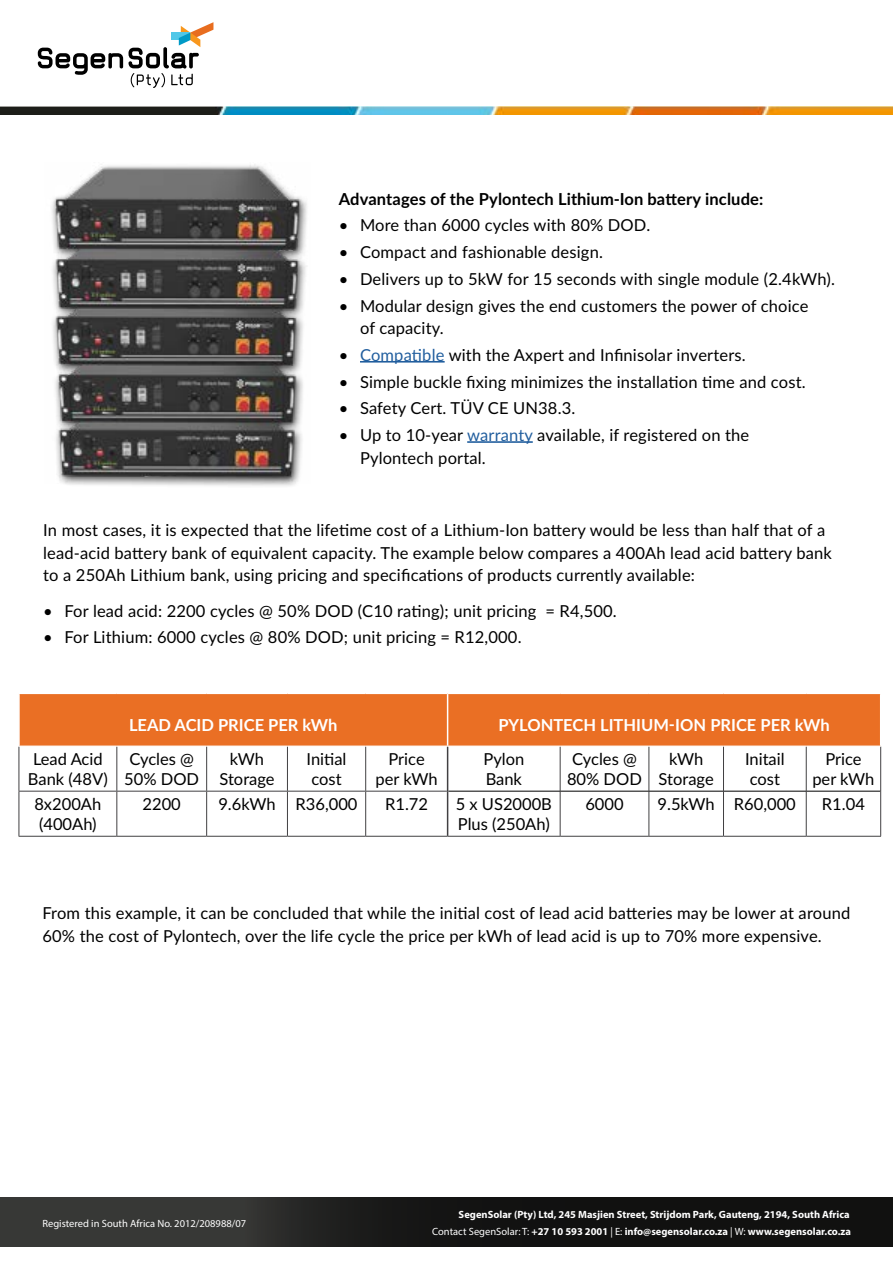
<style>
.page{position:relative;width:893px;height:1263px;background:#fff}
.page>*{position:absolute;margin:0;border:0;box-sizing:border-box;transform-origin:0 0}
.t1{font:16.5px/19.8px "Lato";letter-spacing:.01em;color:#000}
.t2{font:700 16.5px "Lato";letter-spacing:.01em;color:#000}
.t3{font:700 16.5px "Lato";color:#fff}
.t4{font:700 10.5px/17.1px "Myriad Pro";color:#fff;text-align:right}
.t5{font:10.5px "Myriad Pro";color:#fff}
.s1{color:#215e9e}
.s2{font-weight:400}
</style>
<div class="page">
<hr style="left:360px;top:361px;width:85px;height:2px;background:#215e9e">
<hr style="left:467px;top:441px;width:66px;height:2px;background:#215e9e">
<img style="left:51px;top:164px;width:256px;height:320px">
<div style="left:20px;top:694px;width:860px;height:52px;background:#ea6f24"></div>
<hr style="left:19px;top:746px;width:1px;height:45px;background:#414042">
<hr style="left:116px;top:746px;width:1px;height:45px;background:#414042">
<hr style="left:206px;top:746px;width:1px;height:45px;background:#414042">
<hr style="left:287px;top:746px;width:1px;height:45px;background:#414042">
<hr style="left:365px;top:746px;width:1px;height:45px;background:#414042">
<hr style="left:19px;top:791px;width:98px;height:1px;background:#414042">
<hr style="left:19px;top:791px;width:1px;height:45px;background:#414042">
<hr style="left:117px;top:791px;width:90px;height:1px;background:#414042">
<hr style="left:116px;top:791px;width:1px;height:45px;background:#414042">
<hr style="left:207px;top:791px;width:80px;height:1px;background:#414042">
<hr style="left:206px;top:791px;width:1px;height:45px;background:#414042">
<hr style="left:287px;top:791px;width:79px;height:1px;background:#414042">
<hr style="left:287px;top:791px;width:1px;height:45px;background:#414042">
<hr style="left:366px;top:791px;width:81px;height:1px;background:#414042">
<hr style="left:365px;top:791px;width:1px;height:45px;background:#414042">
<hr style="left:19px;top:836px;width:98px;height:1px;background:#414042">
<hr style="left:117px;top:836px;width:90px;height:1px;background:#414042">
<hr style="left:207px;top:836px;width:80px;height:1px;background:#414042">
<hr style="left:287px;top:836px;width:79px;height:1px;background:#414042">
<hr style="left:366px;top:836px;width:82px;height:1px;background:#414042">
<hr style="left:560px;top:746px;width:1px;height:45px;background:#414042">
<hr style="left:648px;top:746px;width:1px;height:45px;background:#414042">
<hr style="left:723px;top:746px;width:1px;height:45px;background:#414042">
<hr style="left:806px;top:746px;width:1px;height:45px;background:#414042">
<hr style="left:880px;top:746px;width:1px;height:45px;background:#414042">
<hr style="left:560px;top:791px;width:1px;height:45px;background:#414042">
<hr style="left:648px;top:791px;width:1px;height:45px;background:#414042">
<hr style="left:723px;top:791px;width:1px;height:45px;background:#414042">
<hr style="left:806px;top:791px;width:1px;height:45px;background:#414042">
<hr style="left:880px;top:791px;width:1px;height:45px;background:#414042">
<hr style="left:448px;top:836px;width:112px;height:1px;background:#414042">
<hr style="left:560px;top:836px;width:89px;height:1px;background:#414042">
<hr style="left:649px;top:836px;width:74px;height:1px;background:#414042">
<hr style="left:723px;top:836px;width:83px;height:1px;background:#414042">
<hr style="left:806px;top:836px;width:75px;height:1px;background:#414042">
<hr style="left:448px;top:791px;width:112px;height:1px;background:#000">
<hr style="left:560px;top:791px;width:89px;height:1px;background:#000">
<hr style="left:649px;top:791px;width:74px;height:1px;background:#000">
<hr style="left:723px;top:791px;width:83px;height:1px;background:#000">
<hr style="left:806px;top:791px;width:74px;height:1px;background:#000">
<hr style="left:447px;top:746px;width:1px;height:45px;background:#414042">
<hr style="left:447px;top:791px;width:1px;height:45px;background:#414042">
<hr style="left:447px;top:694px;width:1px;height:52px;background:#fff">
<hr style="left:18px;top:746px;width:99px;height:1px;background:#fff">
<hr style="left:117px;top:746px;width:90px;height:1px;background:#fff">
<hr style="left:287px;top:746px;width:79px;height:1px;background:#fff">
<hr style="left:366px;top:746px;width:82px;height:1px;background:#fff">
<hr style="left:560px;top:746px;width:89px;height:1px;background:#fff">
<hr style="left:723px;top:746px;width:83px;height:1px;background:#fff">
<hr style="left:806px;top:746px;width:75px;height:1px;background:#fff">
<div style="left:0;top:1197px;width:893px;height:50px;background:linear-gradient(to right,#393a38,#050504)"></div>
<svg style="left:38px;top:48px;width:85px;height:27px"></svg>
<svg style="left:129px;top:22px;width:84px;height:66px"></svg>
<img style="left:0;top:107px;width:893px;height:8px">
<p class="t2" style="left:339px;top:186px;width:426px">Advantages of the Pylontech Lithium-Ion battery include:</p>
<p class="t1" style="left:339px;top:215px;width:313px">• More than 6000 cycles with 80% DOD.</p>
<p class="t1" style="left:339px;top:242px;width:266px">• Compact and fashionable design.</p>
<p class="t1" style="left:339px;top:268px;width:498px">• Delivers up to 5kW for 15 seconds with single module (2.4kWh).</p>
<p class="t1" style="left:360px;top:294px;width:450px;line-height:22.5px;text-indent:-21px">• Modular design gives the end customers the power of choice of capacity.</p>
<p class="t1" style="left:339px;top:344px;width:408px">• <span class="s1">Compatible</span> with the Axpert and Infinisolar inverters.</p>
<p class="t1" style="left:339px;top:371px;width:468px">• Simple buckle fixing minimizes the installation time and cost.</p>
<p class="t1" style="left:339px;top:398px;width:238px">• Safety Cert. TÜV CE UN38.3.</p>
<p class="t1" style="left:360px;top:423px;width:391px;line-height:22.5px;text-indent:-21px">• Up to 10-year <span class="s1">warranty</span> available, if registered on the<br>Pylontech portal.</p>
<p class="t1" style="left:43px;top:518px;width:790px;line-height:22.5px">In most cases, it is expected that the lifetime cost of a Lithium-Ion battery would be less than half that of a lead-acid battery bank of equivalent capacity. The example below compares a 400Ah lead acid battery bank to a 250Ah Lithium bank, using pricing and specifications of products currently available:</p>
<p class="t1" style="left:43px;top:600px;width:575px">• For lead acid: 2200 cycles @ 50% DOD (C10 rating); unit pricing = R4,500.</p>
<p class="t1" style="left:43px;top:627px;width:480px">• For Lithium: 6000 cycles @ 80% DOD; unit pricing = R12,000.</p>
<p class="t3" style="left:129px;top:712px;width:210px">LEAD ACID PRICE PER kWh</p>
<p class="t3" style="left:499px;top:712px;width:333px">PYLONTECH LITHIUM-ION PRICE PER kWh</p>
<p class="t1" style="left:28px;top:749px;width:81px;text-align:center">Lead Acid<br>Bank (48V)</p>
<p class="t1" style="left:124px;top:749px;width:76px;text-align:center">Cycles @<br>50% DOD</p>
<p class="t1" style="left:219px;top:749px;width:57px;text-align:center">kWh<br>Storage</p>
<p class="t1" style="left:307px;top:749px;width:41px">Initial cost</p>
<p class="t1" style="left:376px;top:749px;width:64px;text-align:center">Price per kWh</p>
<p class="t1" style="left:483px;top:749px;width:42px">Pylon<br>Bank</p>
<p class="t1" style="left:567px;top:749px;width:76px;text-align:center">Cycles @<br>80% DOD</p>
<p class="t1" style="left:659px;top:749px;width:57px;text-align:center">kWh<br>Storage</p>
<p class="t1" style="left:745px;top:749px;width:41px">Initail cost</p>
<p class="t1" style="left:812px;top:749px;width:64px;text-align:center">Price per kWh</p>
<p class="t1" style="left:34px;top:794px;width:68px">8x200Ah (400Ah)</p>
<p class="t1" style="left:143px;top:794px;width:40px">2200</p>
<p class="t1" style="left:218px;top:794px;width:141px">9.6kWh R36,000</p>
<p class="t1" style="left:385px;top:794px;width:44px">R1.72</p>
<p class="t1" style="left:456px;top:794px;width:98px">5 x US2000B<br>Plus (250Ah)</p>
<p class="t1" style="left:585px;top:794px;width:40px">6000</p>
<p class="t1" style="left:657px;top:794px;width:140px">9.5kWh R60,000</p>
<p class="t1" style="left:822px;top:794px;width:44px">R1.04</p>
<p class="t1" style="left:42px;top:901px;width:809px;line-height:22.5px">From this example, it can be concluded that while the initial cost of lead acid batteries may be lower at around<br>60% the cost of Pylontech, over the life cycle the price per kWh of lead acid is up to 70% more expensive.</p>
<p class="t5" style="left:43px;top:1217px;width:205px">Registered in South Africa No. 2012/208988/07</p>
<p class="t4" style="left:432px;top:1205px;width:420px">SegenSolar (Pty) Ltd, 245 Masjien Street, Strijdom Park, Gauteng, 2194, South Africa<br><span class="s2">Contact SegenSolar: T:</span> +27 10 593 2001 <span class="s2">| E:</span> info@segensolar.co.za <span class="s2">| W:</span> www.segensolar.co.za</p>
</div>
